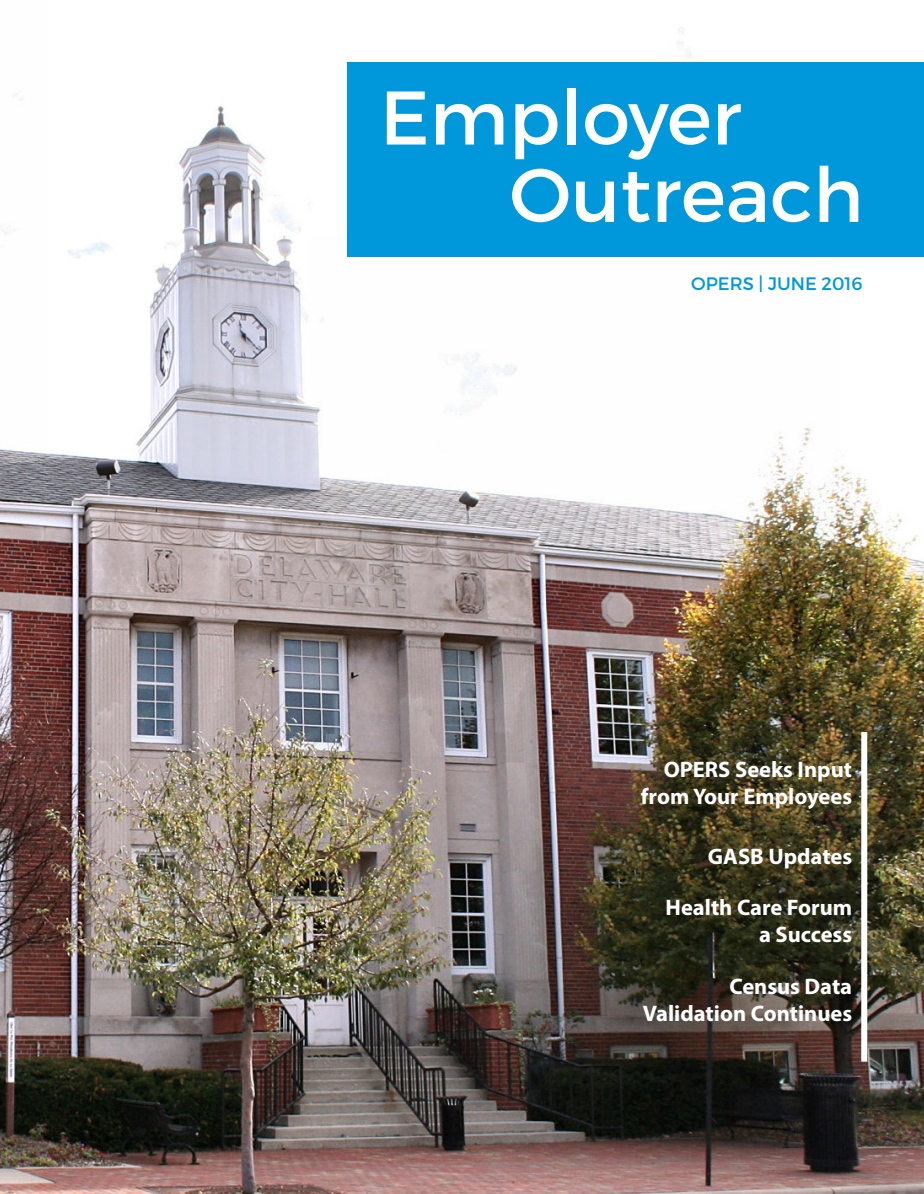
<style>
.page{position:relative;width:924px;height:1194px;background:#fff}
.page>*{position:absolute;margin:0;border:0;box-sizing:border-box;transform-origin:0 0}
.t1{font:75.75px "Montserrat";color:#fff}
.t2{font:700 22.5px/27px "Myriad Pro";color:#fff;text-align:right}
.t3{font:18px "Montserrat";color:#0097db}
</style>
<div class="page">
<img style="left:0;top:29px;width:923px;height:1164px">
<div style="left:347px;top:63px;width:576px;height:194px;background:#0097db"></div>
<div style="left:861px;top:732px;width:6px;height:329px;background:#fff"></div>
<p class="t1" style="left:380px;top:71px;width:363px">Employer</p>
<p class="t1" style="left:509px;top:148px;width:355px">Outreach</p>
<p class="t3" style="left:691px;top:272px;width:173px">OPERS | JUNE 2016</p>
<p class="t2" style="left:641px;top:755px;width:213px">OPERS Seeks Input from Your Employees</p>
<p class="t2" style="left:707px;top:841px;width:146px">GASB Updates</p>
<p class="t2" style="left:665px;top:893px;width:188px">Health Care Forum a Success</p>
<p class="t2" style="left:642px;top:972px;width:211px">Census Data<br>Validation Continues</p>
</div>
